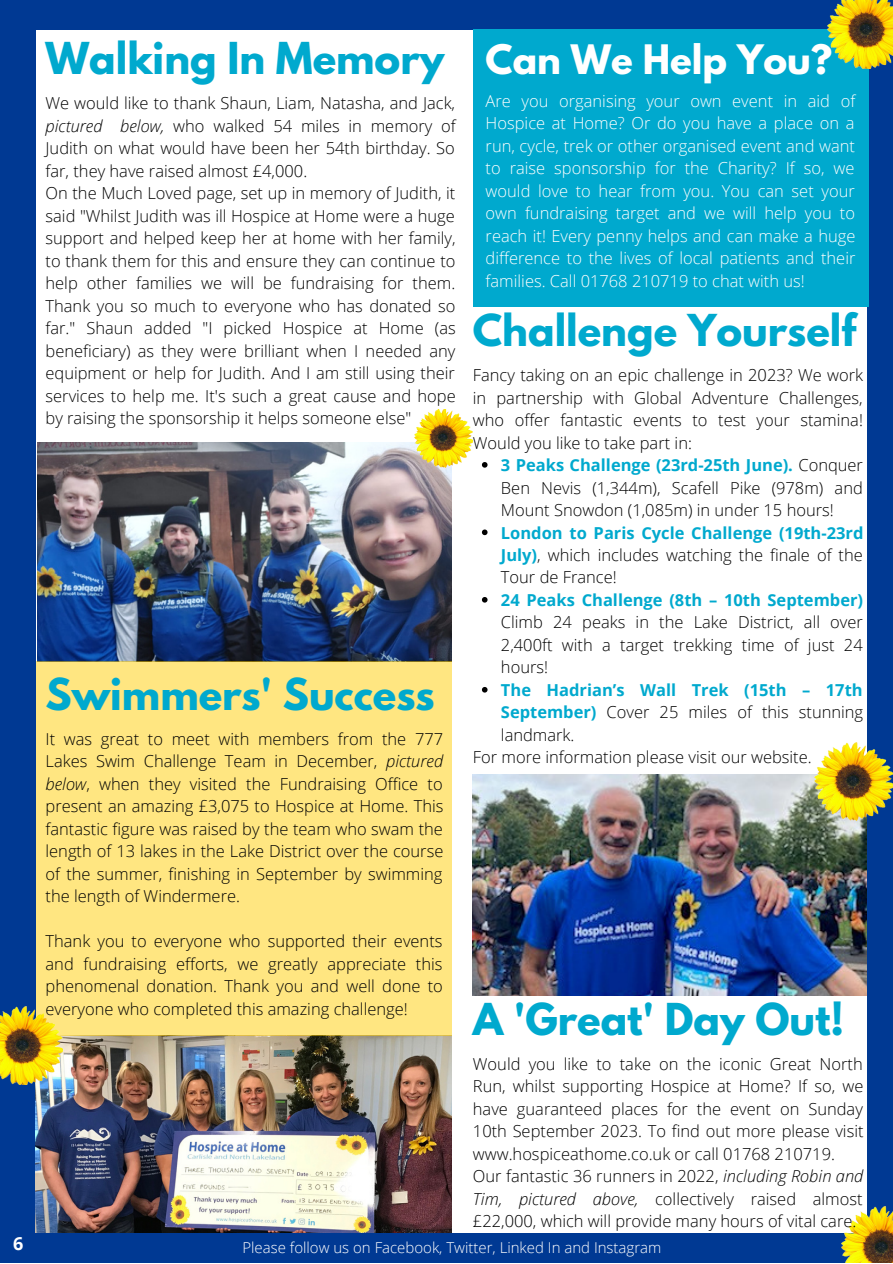
<style>
.page{position:relative;width:893px;height:1264px;background:#fff}
.page>*{position:absolute;margin:0;border:0;box-sizing:border-box;transform-origin:0 0}
.t1{font:700 39px "League Spartan";color:#00a9ce}
.t2{font:700 36px "League Spartan";color:#fff}
.t3{font:700 18px "Open Sans";color:#fff}
.t4{font:300 16.5px/22.5px "Open Sans";color:#000;text-align:justify}
.t5{font:300 16.5px/22.5px "Open Sans";color:#010101;text-align:justify}
.t6{font:300 16.5px/22.5px "Open Sans";color:#fff;text-align:justify}
.t7{font:700 16.5px/22.5px "Open Sans";color:#00a9ce;text-align:justify}
.t8{font:300 15px "Open Sans";color:#fff}
.s1{font-style:italic}
.s2{color:#010101}
.s3{font-weight:700;color:#00a9ce}
.s4{font-weight:300;color:#000}
</style>
<div class="page">
<div style="left:0;top:0;width:892px;height:1262px;background:#003993"></div>
<div style="left:36px;top:30px;width:830px;height:1202px;background:#fff"></div>
<img style="left:841px;top:1206px;width:51px;height:56px">
<img style="left:36px;top:1035px;width:416px;height:197px">
<div style="left:473px;top:30px;width:395px;height:277px;background:#00a9ce"></div>
<img style="left:38px;top:443px;width:413px;height:218px">
<img style="left:414px;top:409px;width:58px;height:58px">
<svg style="left:482px;top:462px;width:5px;height:5px"></svg>
<svg style="left:482px;top:529px;width:5px;height:6px"></svg>
<svg style="left:482px;top:597px;width:5px;height:5px"></svg>
<svg style="left:482px;top:687px;width:5px;height:5px"></svg>
<img style="left:473px;top:774px;width:393px;height:221px">
<div style="left:36px;top:661px;width:415px;height:374px;background:#ffe681"></div>
<img style="left:814px;top:742px;width:78px;height:78px">
<img style="left:0;top:1006px;width:63px;height:78px">
<img style="left:827px;top:0;width:65px;height:69px">
<p class="t1" style="left:46px;top:39px;width:400px">Walking In Memory</p>
<p class="t4" style="left:46px;top:92px;width:412px">We would like to thank Shaun, Liam, Natasha, and Jack, <span class="s1">pictured below,</span> who walked 54 miles in memory of Judith on what would have been her 54th birthday. <span class="s2">So far, they have raised almost £4,000.</span></p>
<p class="t4" style="left:46px;top:182px;width:411px">On the Much Loved page, set up in memory of Judith, it said "Whilst Judith was ill Hospice at Home were a huge support and helped keep her at home with her family, to thank them for this and ensure they can continue to help other families we will be fundraising for them.<br>Thank you so much to everyone who has donated so far." Shaun added "I picked Hospice at Home (as beneficiary) as they were brilliant when I needed any equipment or help for Judith. And I am still using their services to help me. It's such a great cause and hope by raising the sponsorship it helps someone else"</p>
<p class="t1" style="left:46px;top:675px;width:390px">Swimmers' Success</p>
<p class="t5" style="left:46px;top:727px;width:399px">It was great to meet with members from the 777<br>Lakes Swim Challenge Team in December, <span class="s1">pictured below</span>, when they visited the Fundraising Office to present an amazing £3,075 to Hospice at Home. This fantastic figure was raised by the team who swam the length of 13 lakes in the Lake District over the course of the summer, finishing in September by swimming the length of Windermere.</p>
<p class="t5" style="left:46px;top:929px;width:399px">Thank you to everyone who supported their events and fundraising efforts, we greatly appreciate this phenomenal donation. Thank you and well done to everyone who completed this amazing challenge!</p>
<p class="t2" style="left:485px;top:42px;width:348px">Can We Help You?</p>
<p class="t6" style="left:485px;top:89px;width:371px">Are you organising your own event in aid of Hospice at Home? Or do you have a place on a run, cycle, trek or other organised event and want to raise sponsorship for the Charity? If so, we would love to hear from you. You can set your own fundraising target and we will help you to reach it! Every penny helps and can make a huge difference to the lives of local patients and their families. Call 01768 210719 to chat with us!</p>
<p class="t1" style="left:473px;top:311px;width:385px">Challenge Yourself</p>
<p class="t4" style="left:473px;top:363px;width:391px">Fancy taking on an epic challenge in 2023? We work in partnership with Global Adventure Challenges, who offer fantastic events to test your stamina!<br>Would you like to take part in:</p>
<p class="t4" style="left:501px;top:453px;width:363px"><span class="s3">3 Peaks Challenge (23rd-25th June).</span> Conquer Ben Nevis (1,344m), Scafell Pike (978m) and Mount Snowdon (1,085m) in under 15 hours!</p>
<p class="t4" style="left:501px;top:521px;width:364px"><span class="s3">London to Paris Cycle Challenge (19th-23rd July)</span>, which includes watching the finale of the Tour de France!</p>
<p class="t4" style="left:501px;top:588px;width:363px"><span class="s3">24 Peaks Challenge (8th – 10th September)<br></span>Climb 24 peaks in the Lake District, all over 2,400ft with a target trekking time of just 24 hours!</p>
<p class="t7" style="left:501px;top:678px;width:364px">The Hadrian’s Wall Trek (15th – 17th September) <span class="s4">Cover 25 miles of this stunning landmark.</span></p>
<p class="t4" style="left:473px;top:745px;width:340px">For more information please visit our website.</p>
<p class="t1" style="left:473px;top:999px;width:373px">A 'Great' Day Out!</p>
<p class="t4" style="left:473px;top:1051px;width:392px">Would you like to take on the iconic Great North Run, whilst supporting Hospice at Home? If so, we have guaranteed places for the event on Sunday 10th September 2023. To find out more please visit www.hospiceathome.co.uk or call 01768 210719.</p>
<p class="t4" style="left:473px;top:1164px;width:392px">Our fantastic 36 runners in 2022, <span class="s1">including Robin and Tim, pictured above,</span> collectively raised almost £22,000, which will provide many hours of vital care.</p>
<p class="t3" style="left:13px;top:1230px;width:12px">6</p>
<p class="t8" style="left:242px;top:1236px;width:420px">Please follow us on Facebook, Twitter, Linked In and Instagram</p>
</div>
